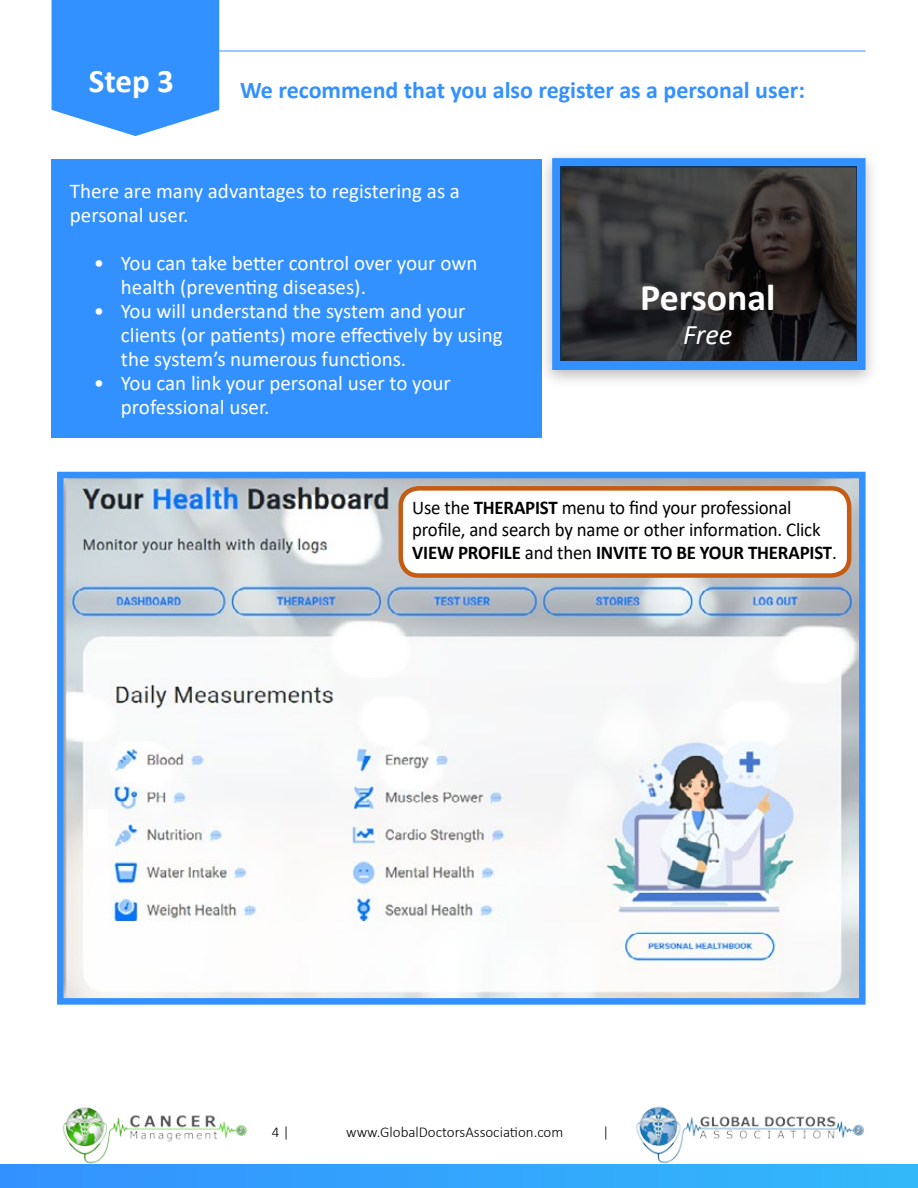
<style>
.page{position:relative;width:918px;height:1188px;background:#fff}
.page>*{position:absolute;margin:0;border:0;box-sizing:border-box;transform-origin:0 0}
.t1{font:700 37.8px "Calibri";color:#fff}
.t2{font:700 33px "Calibri";color:#fff}
.t3{font:italic 28.35px "Calibri";color:#fff}
.t4{font:700 24px "Calibri";color:#3391ff}
.t5{font:21px/24px "Calibri";color:#fff}
.t6{font:19.5px/22.5px "Calibri";letter-spacing:-.01em;color:#000}
.t7{font:300 15px "Calibri";color:#000}
.s1{font-weight:700}
</style>
<div class="page">
<div style="left:51px;top:159px;width:491px;height:279px;background:#3391ff"></div>
<svg style="left:52px;top:0;width:167px;height:136px;background:#469bff"></svg>
<img style="left:631px;top:1106px;width:236px;height:59px">
<img style="left:57px;top:1107px;width:215px;height:58px">
<div style="left:0;top:1165px;width:918px;height:23px;background:linear-gradient(to right,#3391ff,#33b9f9)"></div>
<hr style="left:219px;top:51px;width:647px;height:1px;background:#3391ff">
<img style="left:65px;top:480px;width:793px;height:517px">
<div style="left:57px;top:472px;width:809px;height:533px;border:7px solid #3391ff"></div>
<div style="left:538px;top:148px;width:341px;height:241px;background:#000;opacity:.28"></div>
<div style="left:552px;top:158px;width:314px;height:212px;border:9px solid #3391ff"></div>
<svg style="left:561px;top:167px;width:296px;height:194px;background:#333232"></svg>
<div style="left:88px;top:809px;width:20px;height:39px;background:#fff"></div>
<div style="left:401px;top:488px;width:448px;height:88px;background:#fff;border-radius:18px"></div>
<div style="left:398px;top:486px;width:453px;height:92px;border:4px solid #c55c12;border-radius:18px"></div>
<h2 class="t2" style="left:89px;top:57px;width:87px">Step 3</h2>
<p class="t4" style="left:240px;top:73px;width:566px">We recommend that you also register as a personal user:</p>
<p class="t5" style="left:70px;top:178px;width:392px">There are many advantages to registering as a personal user.</p>
<p class="t5" style="left:121px;top:250px;width:358px;text-indent:-27px">• You can take better control over your own health (preventing diseases).</p>
<p class="t5" style="left:121px;top:298px;width:383px;text-indent:-27px">• You will understand the system and your clients (or patients) more effectively by using the system’s numerous functions.</p>
<p class="t5" style="left:121px;top:370px;width:331px;text-indent:-27px">• You can link your personal user to your professional user.</p>
<h1 class="t1" style="left:640px;top:270px;width:137px">Personal</h1>
<h3 class="t3" style="left:683px;top:314px;width:51px">Free</h3>
<p class="t6" style="left:412px;top:495px;width:426px">Use the <span class="s1">THERAPIST</span> menu to find your professional profile, and search by name or other information. Click<br><span class="s1">VIEW PROFILE</span> and then <span class="s1">INVITE TO BE YOUR THERAPIST</span>.</p>
<p class="t7" style="left:272px;top:1123px;width:19px">4 |</p>
<p class="t7" style="left:346px;top:1123px;width:219px">www.GlobalDoctorsAssociation.com</p>
<p class="t7" style="left:603px;top:1123px;width:8px">|</p>
</div>
